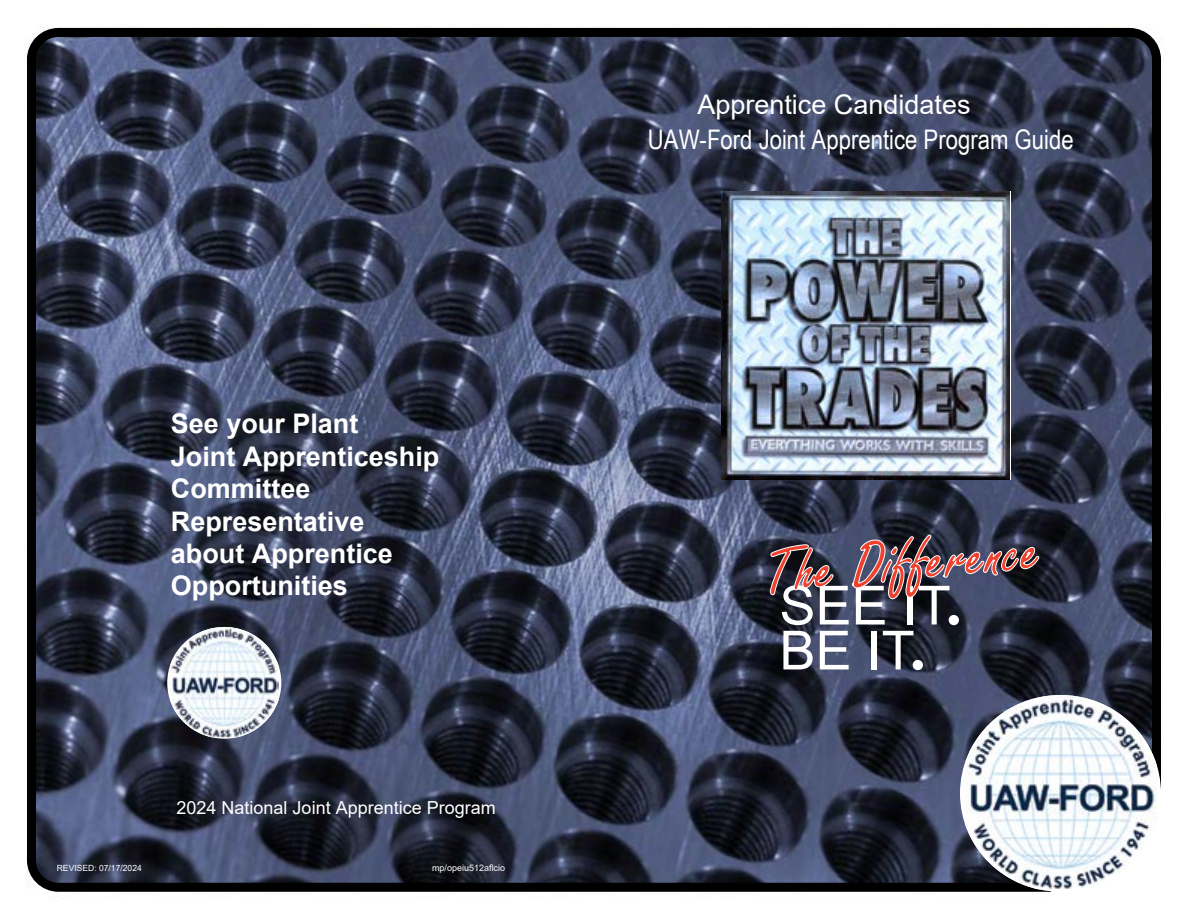
<style>
.page{position:relative;width:1188px;height:918px;background:#fff}
.page>*{position:absolute;margin:0;border:0;box-sizing:border-box;transform-origin:0 0}
.t1{font:54px/45px "Arial";color:#fff}
.t2{font:700 27px/32.4px "Arial";color:#fff}
.t3{font:27px "Arial Narrow";color:#fff}
.t4{font:27px "Arial";color:#fff}
.t5{font:18px "Arial";color:#fff}
.t6{font:9px "Arial";color:#fff}
.t7{font:8.55px "Arial";color:#fff}
.s1{font-family:"Stencil"}
</style>
<div class="page">
<img style="left:37px;top:38px;width:1114px;height:844px">
<div style="left:27px;top:28px;width:1134px;height:864px;border:9px solid #000;border-radius:27px"></div>
<img style="left:722px;top:191px;width:288px;height:289px">
<div style="left:1051px;top:790px;width:124px;height:115px;background:#fff"></div>
<img style="left:965px;top:695px;width:192px;height:194px">
<img style="left:170px;top:627px;width:109px;height:110px">
<svg style="left:770px;top:531px;width:270px;height:79px;background:#564654"></svg>
<p class="t2" style="left:171px;top:408px;width:270px">See your Plant<br>Joint Apprenticeship<br>Committee<br>Representative about Apprentice<br>Opportunities</p>
<p class="t5" style="left:177px;top:795px;width:321px">2024 National Joint Apprentice Program</p>
<p class="t7" style="left:57px;top:862px;width:87px">REVISED: 07/17/2024</p>
<p class="t6" style="left:432px;top:861px;width:75px">mp/opeiu512aflcio</p>
<p class="t4" style="left:697px;top:86px;width:275px">Apprentice Candidates</p>
<p class="t3" style="left:648px;top:120px;width:427px">UAW-Ford Joint Apprentice Program Guide</p>
<h1 class="t1" style="left:780px;top:583px;width:185px">SEE IT<span class="s1">.<br></span>BE IT<span class="s1">.</span></h1>
</div>
